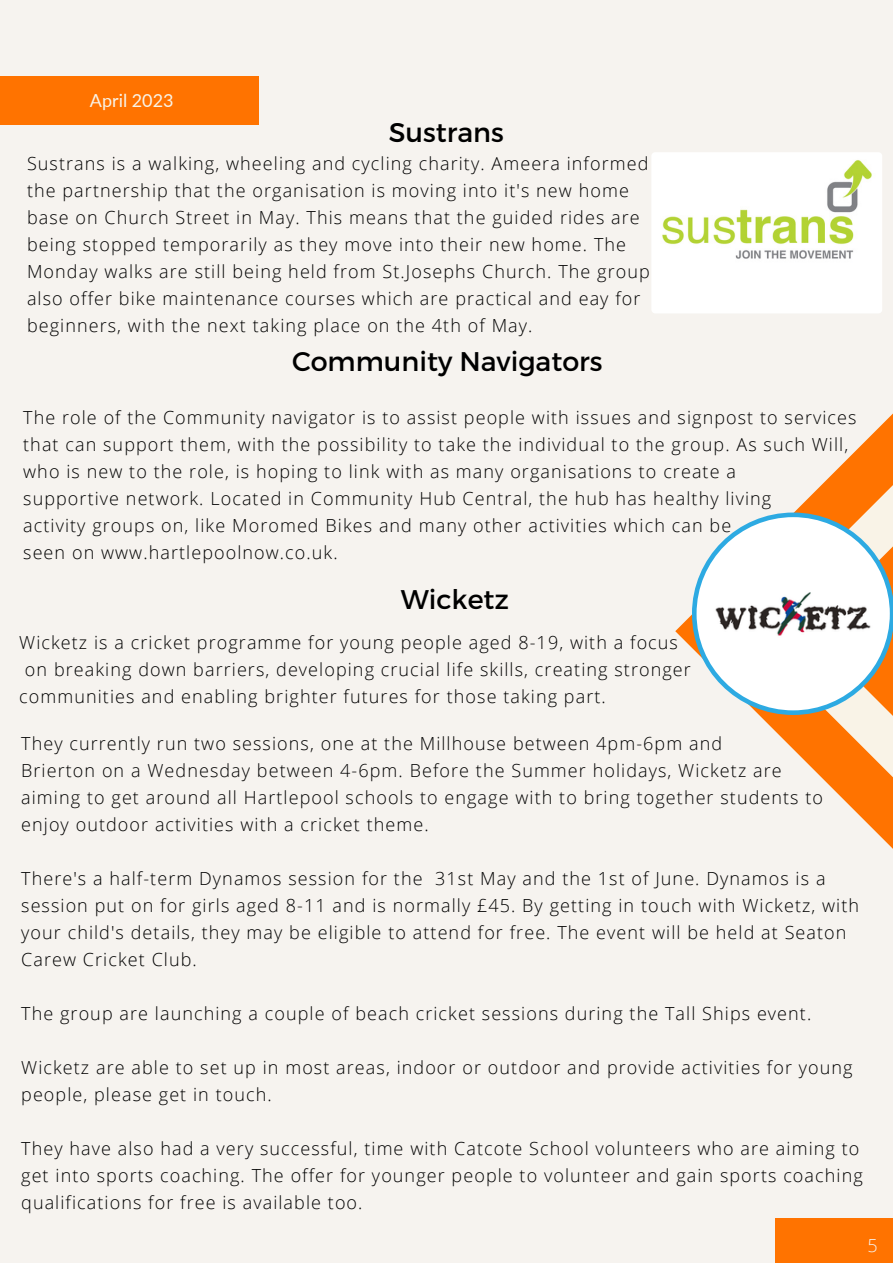
<style>
.page{position:relative;width:893px;height:1264px;background:#fff}
.page>*{position:absolute;margin:0;border:0;box-sizing:border-box;transform-origin:0 0}
.t1{font:27px "Montserrat";color:#000}
.t2{font:300 18px/27px "Open Sans";letter-spacing:.06em;color:#000}
.t3{font:18px "Lato";color:#f9f3e7}
.t4{font:300 18px "Open Sans";color:#f6f3ef}
</style>
<div class="page">
<div style="left:0;top:0;width:892px;height:1262px;background:#f6f3ef"></div>
<div style="left:0;top:76px;width:258px;height:48px;background:#ff7300"></div>
<div style="left:775px;top:1218px;width:117px;height:44px;background:#ff7300"></div>
<svg style="left:747px;top:498px;width:61px;height:266px"></svg>
<svg style="left:808px;top:414px;width:84px;height:434px"></svg>
<svg style="left:692px;top:512px;width:200px;height:203px;fill:#2daae2"></svg>
<img style="left:696px;top:517px;width:193px;height:193px;border-radius:50%">
<img style="left:651px;top:152px;width:231px;height:161px;border-radius:4px">
<p class="t3" style="left:90px;top:89px;width:85px">April 2023</p>
<p class="t1" style="left:389px;top:115px;width:116px">Sustrans</p>
<p class="t2" style="left:27px;top:149px;width:624px">Sustrans is a walking, wheeling and cycling charity. Ameera informed the partnership that the organisation is moving into it's new home base on Church Street in May. This means that the guided rides are being stopped temporarily as they move into their new home. The Monday walks are still being held from St.Josephs Church. The group also offer bike maintenance courses which are practical and eay for beginners, with the next taking place on the 4th of May.</p>
<p class="t1" style="left:292px;top:344px;width:312px">Community Navigators</p>
<p class="t2" style="left:23px;top:403px;width:834px">The role of the Community navigator is to assist people with issues and signpost to services that can support them, with the possibility to take the individual to the group. As such Will, who is new to the role, is hoping to link with as many organisations to create a</p>
<p class="t2" style="left:23px;top:484px;width:749px">supportive network. Located in Community Hub Central, the hub has healthy living</p>
<p class="t2" style="left:23px;top:511px;width:709px">activity groups on, like Moromed Bikes and many other activities which can be</p>
<p class="t2" style="left:23px;top:538px;width:316px">seen on www.hartlepoolnow.co.uk.</p>
<p class="t1" style="left:401px;top:582px;width:110px">Wicketz</p>
<p class="t2" style="left:19px;top:628px;width:660px">Wicketz is a cricket programme for young people aged 8-19, with a focus</p>
<p class="t2" style="left:25px;top:655px;width:667px">on breaking down barriers, developing crucial life skills, creating stronger</p>
<p class="t2" style="left:19px;top:682px;width:588px">communities and enabling brighter futures for those taking part.</p>
<p class="t2" style="left:21px;top:730px;width:702px">They currently run two sessions, one at the Millhouse between 4pm-6pm and</p>
<p class="t2" style="left:21px;top:757px;width:762px">Brierton on a Wednesday between 4-6pm. Before the Summer holidays, Wicketz are</p>
<p class="t2" style="left:21px;top:783px;width:803px">aiming to get around all Hartlepool schools to engage with to bring together students to enjoy outdoor activities with a cricket theme.</p>
<p class="t2" style="left:21px;top:864px;width:839px">There's a half-term Dynamos session for the 31st May and the 1st of June. Dynamos is a session put on for girls aged 8-11 and is normally £45. By getting in touch with Wicketz, with your child's details, they may be eligible to attend for free. The event will be held at Seaton Carew Cricket Club.</p>
<p class="t2" style="left:21px;top:999px;width:791px">The group are launching a couple of beach cricket sessions during the Tall Ships event.</p>
<p class="t2" style="left:21px;top:1053px;width:832px">Wicketz are able to set up in most areas, indoor or outdoor and provide activities for young people, please get in touch.</p>
<p class="t2" style="left:21px;top:1134px;width:843px">They have also had a very successful, time with Catcote School volunteers who are aiming to get into sports coaching. The offer for younger people to volunteer and gain sports coaching qualifications for free is available too.</p>
<p class="t4" style="left:867px;top:1233px;width:12px">5</p>
</div>
